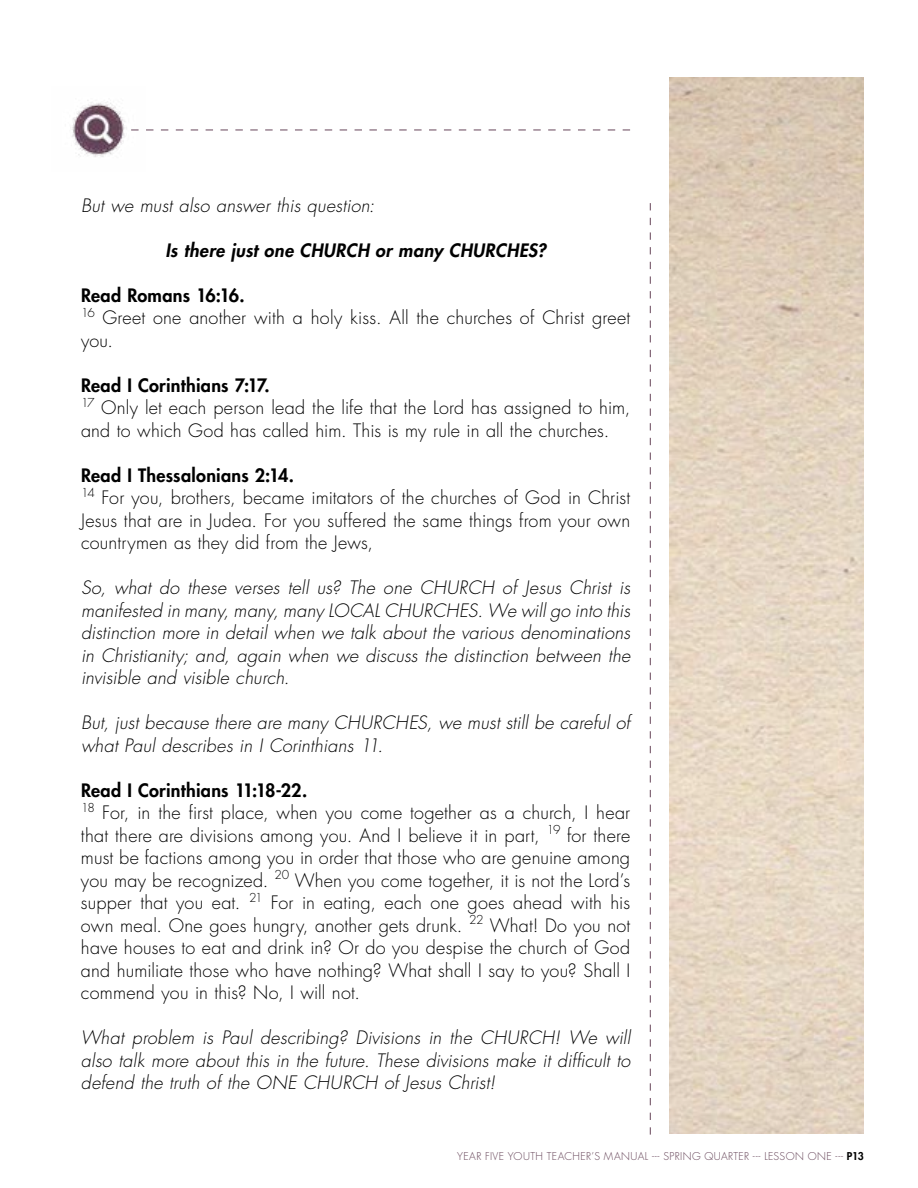
<style>
.page{position:relative;width:918px;height:1188px;background:#fff}
.page>*{position:absolute;margin:0;border:0;box-sizing:border-box;transform-origin:0 0}
.t1{font:300 18px/22.5px "Futura Std";letter-spacing:.015em;color:#000}
.t2{font:italic 300 18px/22.5px "Futura Std";letter-spacing:.01em;color:#000;text-align:justify}
.t3{font:italic 800 18px "Futura Std";letter-spacing:.02em;color:#000}
.t4{font:300 10.5px "Futura Std";letter-spacing:.04em;color:#664559}
.s1{font-weight:800}
.s2{font-weight:800;color:#000}
</style>
<div class="page">
<svg style="left:650px;top:203px;width:1px;height:932px"></svg>
<svg style="left:146px;top:130px;width:484px;height:1px"></svg>
<img style="left:72px;top:100px;width:67px;height:57px">
<p class="t2" style="left:81px;top:195px;width:295px">But we must also answer this question:</p>
<p class="t3" style="left:165px;top:239px;width:382px">Is there just one CHURCH or many CHURCHES?</p>
<p class="t1" style="left:81px;top:285px;width:551px"><span class="s1">Read Romans 16:16.<br></span><sup>16</sup> Greet one another with a holy kiss. All the churches of Christ greet you.</p>
<p class="t1" style="left:81px;top:375px;width:551px"><span class="s1">Read I Corinthians 7:17.<br></span><sup>17</sup> Only let each person lead the life that the Lord has assigned to him, and to which God has called him. This is my rule in all the churches.</p>
<p class="t1" style="left:81px;top:465px;width:551px"><span class="s1">Read I Thessalonians 2:14.<br></span><sup>14</sup> For you, brothers, became imitators of the churches of God in Christ Jesus that are in Judea. For you suffered the same things from your own countrymen as they did from the Jews,</p>
<p class="t2" style="left:81px;top:577px;width:551px">So, what do these verses tell us? The one CHURCH of Jesus Christ is manifested in many, many, many LOCAL CHURCHES. We will go into this distinction more in detail when we talk about the various denominations in Christianity; and, again when we discuss the distinction between the invisible and visible church.</p>
<p class="t2" style="left:81px;top:712px;width:551px">But, just because there are many CHURCHES, we must still be careful of what Paul describes in I Corinthians 11.</p>
<p class="t1" style="left:81px;top:780px;width:551px"><span class="s1">Read I Corinthians 11:18-22.<br></span><sup>18</sup> For, in the first place, when you come together as a church, I hear that there are divisions among you. And I believe it in part, <sup>19</sup> for there must be factions among you in order that those who are genuine among you may be recognized. <sup>20</sup> When you come together, it is not the Lord’s supper that you eat. <sup>21</sup> For in eating, each one goes ahead with his own meal. One goes hungry, another gets drunk. <sup>22</sup> What! Do you not have houses to eat and drink in? Or do you despise the church of God and humiliate those who have nothing? What shall I say to you? Shall I commend you in this? No, I will not.</p>
<p class="t2" style="left:81px;top:1027px;width:551px">What problem is Paul describing? Divisions in the CHURCH! We will also talk more about this in the future. These divisions make it difficult to defend the truth of the ONE CHURCH of Jesus Christ!</p>
<p class="t4" style="left:457px;top:1150px;width:408px">YEAR FIVE YOUTH TEACHER’S MANUAL --- SPRING QUARTER --- LESSON ONE --- <span class="s2">P13</span></p>
</div>
